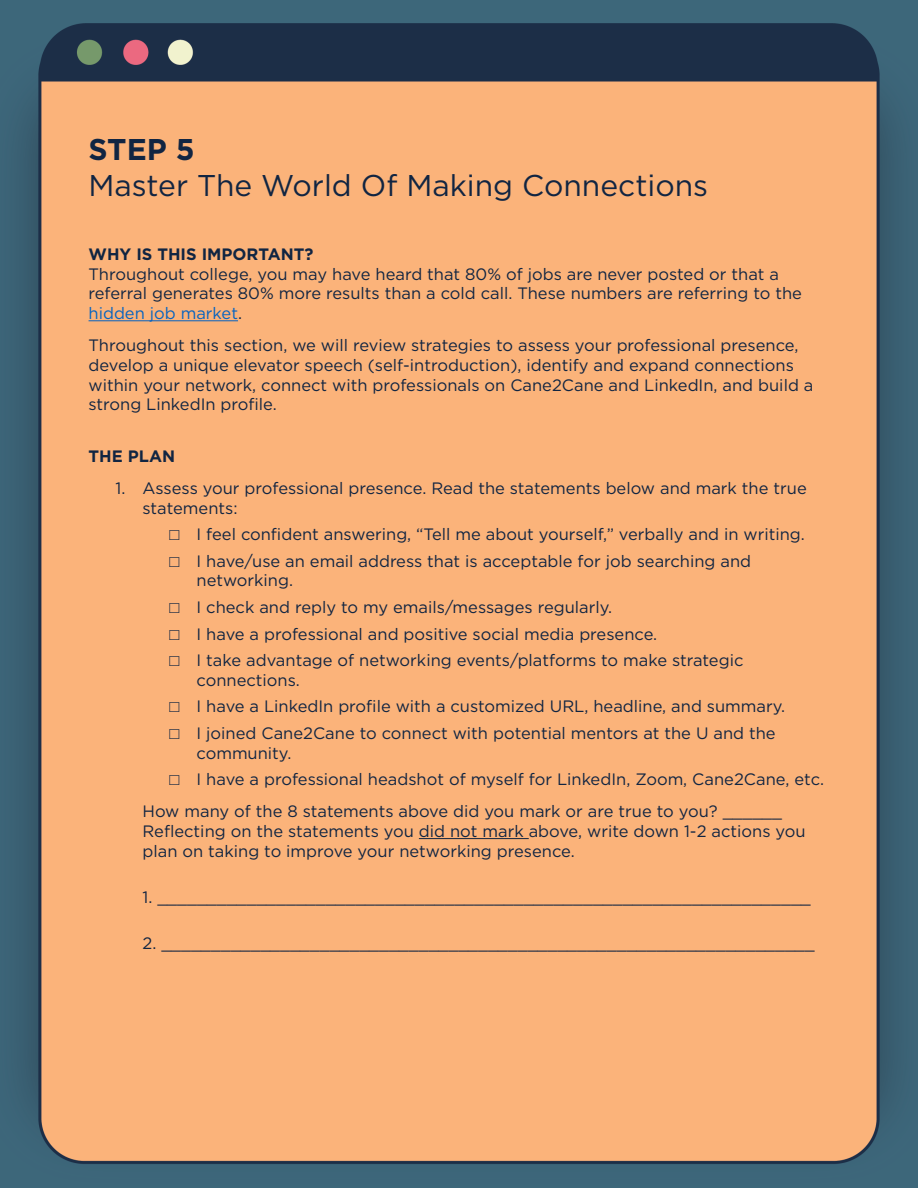
<style>
.page{position:relative;width:918px;height:1188px;background:#fff}
.page>*{position:absolute;margin:0;border:0;box-sizing:border-box;transform-origin:0 0}
.t1{font:30px "Gotham";color:#112542}
.t2{font:700 30px "Gotham";color:#112542}
.t3{font:16.5px/19.8px "Gotham";color:#112542}
.t4{font:700 16.5px "Gotham";color:#112542}
.s1{color:#0563c1}
.s2{font-family:"Courier New"}
</style>
<div class="page">
<img style="left:0;top:0;width:918px;height:1188px">
<hr style="left:89px;top:320px;width:149px;height:1px;background:#0563c1">
<hr style="left:419px;top:838px;width:110px;height:1px;background:#112542">
<h1 class="t2" style="left:89px;top:130px;width:108px">STEP 5</h1>
<h1 class="t1" style="left:89px;top:166px;width:621px">Master The World Of Making Connections</h1>
<p class="t4" style="left:89px;top:243px;width:226px">WHY IS THIS IMPORTANT?</p>
<p class="t3" style="left:89px;top:263px;width:715px">Throughout college, you may have heard that 80% of jobs are never posted or that a referral generates 80% more results than a cold call. These numbers are referring to the <span class="s1">hidden job market</span>.</p>
<p class="t3" style="left:89px;top:335px;width:726px">Throughout this section, we will review strategies to assess your professional presence, develop a unique elevator speech (self-introduction), identify and expand connections within your network, connect with professionals on Cane2Cane and LinkedIn, and build a strong LinkedIn profile.</p>
<p class="t4" style="left:89px;top:445px;width:88px">THE PLAN</p>
<p class="t3" style="left:143px;top:478px;width:666px;text-indent:-27px">1. Assess your professional presence. Read the statements below and mark the true statements:</p>
<p class="t3" style="left:170px;top:524px;width:637px"><span class="s2">□</span> I feel confident answering, “Tell me about yourself,” verbally and in writing.</p>
<p class="t3" style="left:197px;top:551px;width:556px;text-indent:-27px"><span class="s2">□</span> I have/use an email address that is acceptable for job searching and networking.</p>
<p class="t3" style="left:170px;top:597px;width:444px"><span class="s2">□</span> I check and reply to my emails/messages regularly.</p>
<p class="t3" style="left:170px;top:623px;width:489px"><span class="s2">□</span> I have a professional and positive social media presence.</p>
<p class="t3" style="left:197px;top:650px;width:548px;text-indent:-27px"><span class="s2">□</span> I take advantage of networking events/platforms to make strategic connections.</p>
<p class="t3" style="left:170px;top:696px;width:617px"><span class="s2">□</span> I have a LinkedIn profile with a customized URL, headline, and summary.</p>
<p class="t3" style="left:197px;top:723px;width:581px;text-indent:-27px"><span class="s2">□</span> I joined Cane2Cane to connect with potential mentors at the U and the community.</p>
<p class="t3" style="left:143px;top:763px;width:683px;line-height:31.8px;text-indent:27px"><span class="s2">□</span> I have a professional headshot of myself for LinkedIn, Zoom, Cane2Cane, etc.<br>How many of the 8 statements above did you mark or are true to you? ______</p>
<p class="t3" style="left:143px;top:821px;width:665px">Reflecting on the statements you did not mark above, write down 1-2 actions you plan on taking to improve your networking presence.</p>
<p class="t3" style="left:143px;top:887px;width:670px">1. __________________________________________________________________</p>
<p class="t3" style="left:143px;top:933px;width:674px">2. __________________________________________________________________</p>
</div>
